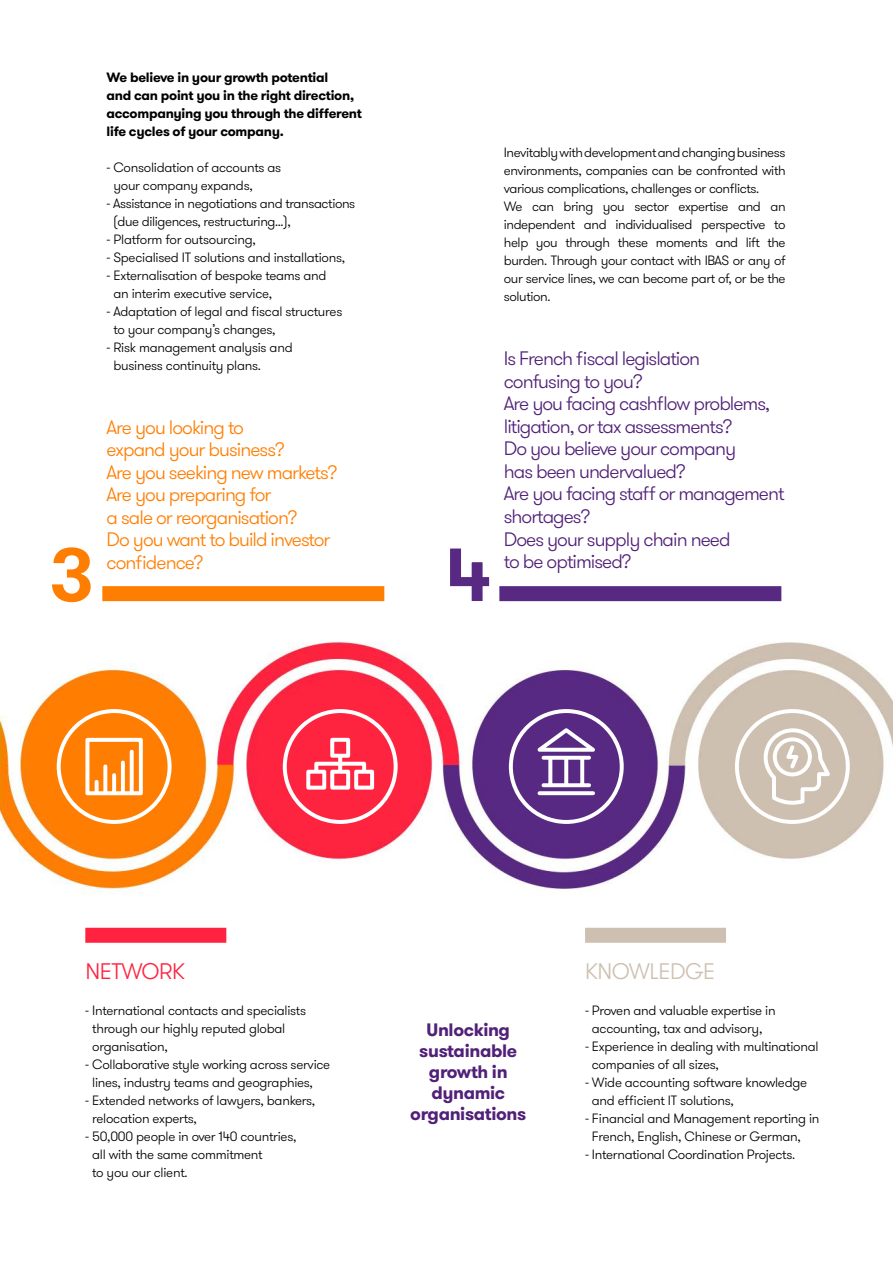
<style>
.page{position:relative;width:893px;height:1263px;background:#fff}
.page>*{position:absolute;margin:0;border:0;box-sizing:border-box;transform-origin:0 0}
.t1{font:700 77.1px "GT Walsheim Pro";color:#ff7e02}
.t2{font:700 77.1px "GT Walsheim Pro";color:#582982}
.t3{font:300 22.5px "GT Walsheim Pro";color:#cdc0b0}
.t4{font:300 22.5px "GT Walsheim Pro";letter-spacing:-.025em;color:#ff2340}
.t5{font:300 19.5px/22.5px "GT Walsheim Pro";letter-spacing:-.05em;color:#512078}
.t6{font:300 19.5px/22.5px "GT Walsheim Pro";letter-spacing:-.05em;color:#ff7e02}
.t7{font:700 18px/21px "GT Walsheim Pro";letter-spacing:-.02em;color:#512078;text-align:center}
.t8{font:300 13.5px/18px "GT Walsheim Pro";letter-spacing:-.02em;color:#000}
.t9{font:700 13.5px/18px "GT Walsheim Pro";letter-spacing:-.02em;color:#000}
</style>
<div class="page">
<img style="left:0;top:586px;width:893px;height:357px">
<svg style="left:735px;top:709px;width:115px;height:115px"></svg>
<svg style="left:283px;top:709px;width:115px;height:115px"></svg>
<svg style="left:509px;top:709px;width:115px;height:115px"></svg>
<svg style="left:57px;top:709px;width:115px;height:115px"></svg>
<svg style="left:50px;top:586px;width:43px;height:18px"></svg>
<svg style="left:448px;top:586px;width:43px;height:17px"></svg>
<div style="left:499px;top:586px;width:282px;height:15px;background:#582982"></div>
<div style="left:102px;top:586px;width:282px;height:15px;background:#ff7e02"></div>
<div style="left:85px;top:928px;width:141px;height:15px;background:#ff2340"></div>
<div style="left:585px;top:928px;width:141px;height:15px;background:#cdc0b0"></div>
<p class="t9" style="left:107px;top:68px;width:257px">We believe in your growth potential<br>and can point you in the right direction, accompanying you through the different life cycles of your company.</p>
<p class="t8" style="left:113px;top:158px;width:169px;text-indent:-7px">- Consolidation of accounts as your company expands,</p>
<p class="t8" style="left:113px;top:194px;width:244px;text-indent:-7px">- Assistance in negotiations and transactions (due diligences, restructuring...),</p>
<p class="t8" style="left:107px;top:230px;width:151px">- Platform for outsourcing,</p>
<p class="t8" style="left:107px;top:248px;width:240px">- Specialised IT solutions and installations,</p>
<p class="t8" style="left:113px;top:266px;width:215px;text-indent:-7px">- Externalisation of bespoke teams and an interim executive service,</p>
<p class="t8" style="left:113px;top:302px;width:230px;text-indent:-7px">- Adaptation of legal and fiscal structures to your company’s changes,</p>
<p class="t8" style="left:113px;top:338px;width:181px;text-indent:-7px">- Risk management analysis and business continuity plans.</p>
<h3 class="t6" style="left:107px;top:416px;width:232px">Are you looking to<br>expand your business?<br>Are you seeking new markets?<br>Are you preparing for<br>a sale or reorganisation?<br>Do you want to build investor confidence?</h3>
<h1 class="t1" style="left:49px;top:524px;width:48px">3</h1>
<h1 class="t2" style="left:445px;top:524px;width:49px">4</h1>
<p class="t8" style="left:504px;top:144px;width:283px">Inevitably with development and changing business environments, companies can be confronted with various complications, challenges or conflicts.<br>We can bring you sector expertise and an independent and individualised perspective to help you through these moments and lift the burden. Through your contact with IBAS or any of our service lines, we can become part of, or be the solution.</p>
<p class="t5" style="left:504px;top:348px;width:282px">Is French fiscal legislation<br>confusing to you?<br>Are you facing cashflow problems, litigation, or tax assessments?<br>Do you believe your company<br>has been undervalued?<br>Are you facing staff or management shortages?<br>Does your supply chain need<br>to be optimised?</p>
<h2 class="t4" style="left:85px;top:957px;width:101px">Network</h2>
<p class="t8" style="left:92px;top:1001px;width:215px;text-indent:-7px">- International contacts and specialists through our highly reputed global organisation,</p>
<p class="t8" style="left:92px;top:1055px;width:240px;text-indent:-7px">- Collaborative style working across service lines, industry teams and geographies,</p>
<p class="t8" style="left:92px;top:1091px;width:225px;text-indent:-7px">- Extended networks of lawyers, bankers, relocation experts,</p>
<p class="t8" style="left:92px;top:1127px;width:206px;text-indent:-7px">- 50,000 people in over 140 countries, all with the same commitment<br>to you our client.</p>
<h3 class="t7" style="left:410px;top:1019px;width:118px">Unlocking sustainable growth in dynamic organisations</h3>
<h2 class="t3" style="left:585px;top:957px;width:132px">Knowledge</h2>
<p class="t8" style="left:585px;top:1001px;width:192px;text-align:center">- Proven and valuable expertise in accounting, tax and advisory,</p>
<p class="t8" style="left:592px;top:1037px;width:228px;text-indent:-7px">- Experience in dealing with multinational companies of all sizes,</p>
<p class="t8" style="left:592px;top:1073px;width:217px;text-indent:-7px">- Wide accounting software knowledge and efficient IT solutions,</p>
<p class="t8" style="left:592px;top:1109px;width:229px;text-indent:-7px">- Financial and Management reporting in<br>French, E nglish, Chinese or German,</p>
<p class="t8" style="left:585px;top:1145px;width:212px">- International Coordination Projects.</p>
</div>
